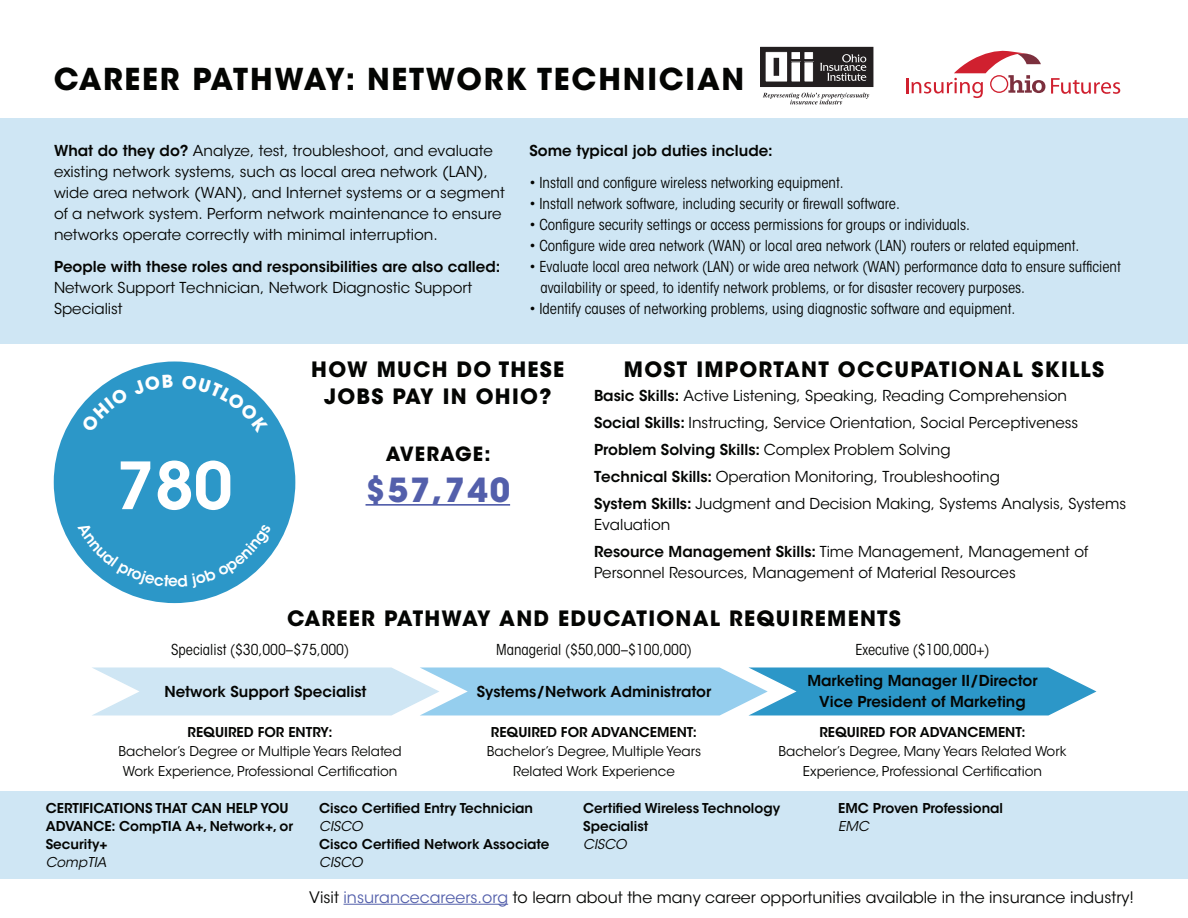
<style>
.page{position:relative;width:1188px;height:918px;background:#fff}
.page>*{position:absolute;margin:0;border:0;box-sizing:border-box;transform-origin:0 0}
.t1{font:600 64.5px "ITC Avant Garde Std";color:#fff}
.t2{font:700 33px "ITC Avant Garde Std";color:#535fab}
.t3{font:700 30px "ITC Avant Garde Std";letter-spacing:.06em;color:#040503}
.t4{font:700 21px/27px "ITC Avant Garde Std";letter-spacing:.06em;color:#040503;text-align:center}
.t5{font:700 19.5px "ITC Avant Garde Std";letter-spacing:.06em;color:#040503}
.t6{font:15.75px "ITC Avant Garde Std";color:#040503}
.t7{font:15px/21px "ITC Avant Garde Std";color:#040503}
.t8{font:condensed 15px/21px "ITC Avant Garde Std";color:#040503}
.t9{font:600 15px/21px "ITC Avant Garde Std";color:#040503;text-align:center}
.t10{font:600 13.5px/18px "ITC Avant Garde Std";color:#040503}
.t11{font:13.5px/19.5px "ITC Avant Garde Std";color:#040503;text-align:center}
.t12{font:italic 13.5px "ITC Avant Garde Std";color:#040503}
.s1{font-weight:600}
.s2{color:#535fab}
</style>
<div class="page">
<div style="left:0;top:118px;width:1188px;height:226px;background:#cfe6f4"></div>
<div style="left:0;top:791px;width:1188px;height:88px;background:#cfe6f4"></div>
<svg style="left:763px;top:93px;width:106px;height:11px"></svg>
<div style="left:761px;top:47px;width:112px;height:40px;background:#231f20"></div>
<div style="left:765px;top:52px;width:23px;height:30px;background:#fff"></div>
<div style="left:765px;top:51px;width:23px;height:31px;border:1px solid #231f20"></div>
<div style="left:774px;top:58px;width:5px;height:17px;background:#231f20"></div>
<div style="left:791px;top:52px;width:10px;height:8px;background:#fff"></div>
<div style="left:791px;top:51px;width:10px;height:9px;border:1px solid #231f20"></div>
<div style="left:804px;top:52px;width:9px;height:8px;background:#fff"></div>
<div style="left:804px;top:51px;width:10px;height:9px;border:1px solid #231f20"></div>
<div style="left:791px;top:62px;width:10px;height:20px;background:#fff"></div>
<div style="left:791px;top:62px;width:10px;height:20px;border:1px solid #231f20"></div>
<div style="left:804px;top:62px;width:9px;height:20px;background:#fff"></div>
<div style="left:804px;top:62px;width:10px;height:20px;border:1px solid #231f20"></div>
<svg style="left:820px;top:54px;width:46px;height:27px"></svg>
<hr style="left:366px;top:504px;width:144px;height:2px;background:#535fab">
<svg style="left:93px;top:668px;width:1003px;height:47px"></svg>
<svg style="left:1051px;top:78px;width:69px;height:16px"></svg>
<svg style="left:906px;top:50px;width:139px;height:48px"></svg>
<hr style="left:344px;top:904px;width:164px;height:1px;background:#535fab">
<div style="left:54px;top:362px;width:241px;height:241px;background:#2c97c8;border-radius:50%"></div>
<svg style="left:81px;top:375px;width:38px;height:31px"></svg>
<svg style="left:230px;top:375px;width:38px;height:31px"></svg>
<svg style="left:78px;top:555px;width:193px;height:33px"></svg>
<h3 class="t3" style="left:54px;top:60px;width:692px">CAREER PATHWAY: NETWORK TECHNICIAN</h3>
<p class="t7" style="left:54px;top:140px;width:452px"><span class="s1">What do they do?</span> Analyze, test, troubleshoot, and evaluate existing network systems, such as local area network (LAN), wide area network (WAN), and Internet systems or a segment of a network system. Perform network maintenance to ensure networks operate correctly with minimal interruption.</p>
<p class="t9" style="left:54px;top:256px;width:448px">People with these roles and responsibilities are also called:</p>
<p class="t7" style="left:54px;top:277px;width:420px">Network Support Technician, Network Diagnostic Support<br>Specialist</p>
<p class="t9" style="left:530px;top:140px;width:245px">Some typical job duties include:</p>
<p class="t8" style="left:530px;top:172px;width:316px">• Install and configure wireless networking equipment.</p>
<p class="t8" style="left:530px;top:193px;width:372px">• Install network software, including security or firewall software.</p>
<p class="t8" style="left:530px;top:214px;width:442px">• Configure security settings or access permissions for groups or individuals.</p>
<p class="t8" style="left:530px;top:235px;width:551px">• Configure wide area network (WAN) or local area network (LAN) routers or related equipment.</p>
<p class="t8" style="left:540px;top:256px;width:582px;text-indent:-11px">• Evaluate local area network (LAN) or wide area network (WAN) performance data to ensure sufficient availability or speed, to identify network problems, or for disaster recovery purposes.</p>
<p class="t8" style="left:529px;top:298px;width:487px">• Identify causes of networking problems, using diagnostic software and equipment.</p>
<h1 class="t1" style="left:116px;top:445px;width:118px">780</h1>
<h3 class="t4" style="left:311px;top:356px;width:255px">HOW MUCH DO THESE<br>JOBS PAY IN OHIO?</h3>
<h3 class="t5" style="left:386px;top:441px;width:106px">AVERAGE:</h3>
<h2 class="t2" style="left:366px;top:468px;width:146px">$57,740</h2>
<h3 class="t4" style="left:624px;top:356px;width:482px">MOST IMPORTANT OCCUPATIONAL SKILLS</h3>
<p class="t7" style="left:594px;top:382px;width:534px;line-height:27px"><span class="s1">Basic Skills:</span> Active Listening, Speaking, Reading Comprehension<br><span class="s1">Social Skills:</span> Instructing, Service Orientation, Social Perceptiveness <span class="s1">Problem Solving Skills:</span> Complex Problem Solving<br><span class="s1">Technical Skills:</span> Operation Monitoring, Troubleshooting<br><span class="s1">System Skills:</span> Judgment and Decision Making, Systems Analysis, Systems</p>
<p class="t7" style="left:594px;top:511px;width:496px;line-height:27px">Evaluation<br><span class="s1">Resource Management Skills:</span> Time Management, Management of</p>
<p class="t7" style="left:594px;top:562px;width:423px">Personnel Resources, Management of Material Resources</p>
<h3 class="t4" style="left:287px;top:605px;width:615px">CAREER PATHWAY AND EDUCATIONAL REQUIREMENTS</h3>
<p class="t8" style="left:171px;top:639px;width:179px">Specialist ($30,000–$75,000)</p>
<p class="t8" style="left:496px;top:639px;width:197px">Managerial ($50,000–$100,000)</p>
<p class="t8" style="left:855px;top:639px;width:136px">Executive ($100,000+)</p>
<p class="t9" style="left:164px;top:681px;width:204px">Network Support Specialist</p>
<p class="t9" style="left:477px;top:681px;width:236px">Systems/Network Administrator</p>
<p class="t9" style="left:807px;top:670px;width:232px">Marketing Manager II/Director<br>Vice President of Marketing</p>
<p class="t10" style="left:188px;top:723px;width:146px">REQUIRED FOR ENTRY:</p>
<p class="t11" style="left:119px;top:742px;width:285px">Bachelor’s Degree or Multiple Years Related<br>Work Experience, Professional Certification</p>
<p class="t10" style="left:491px;top:723px;width:208px">REQUIRED FOR ADVANCEMENT:</p>
<p class="t11" style="left:487px;top:742px;width:216px">Bachelor’s Degree, Multiple Years<br>Related Work Experience</p>
<p class="t10" style="left:819px;top:723px;width:208px">REQUIRED FOR ADVANCEMENT:</p>
<p class="t11" style="left:778px;top:742px;width:290px">Bachelor’s Degree, Many Years Related Work<br>Experience, Professional Certification</p>
<p class="t10" style="left:46px;top:799px;width:249px">CERTIFICATIONS THAT CAN HELP YOU<br>ADVANCE: CompTIA A+, Network+, or<br>Security+</p>
<p class="t12" style="left:46px;top:854px;width:65px">CompTIA</p>
<p class="t10" style="left:319px;top:799px;width:215px">Cisco Certified Entry Technician</p>
<p class="t12" style="left:319px;top:818px;width:48px">CISCO</p>
<p class="t10" style="left:319px;top:835px;width:232px">Cisco Certified Network Associate</p>
<p class="t12" style="left:319px;top:854px;width:48px">CISCO</p>
<p class="t10" style="left:583px;top:799px;width:198px">Certified Wireless Technology<br>Specialist</p>
<p class="t12" style="left:583px;top:836px;width:48px">CISCO</p>
<p class="t10" style="left:838px;top:799px;width:166px">EMC Proven Professional</p>
<p class="t12" style="left:838px;top:818px;width:35px">EMC</p>
<p class="t6" style="left:309px;top:887px;width:826px">Visit <span class="s2">insurancecareers.org</span> to learn about the many career opportunities available in the insurance industry!</p>
</div>
